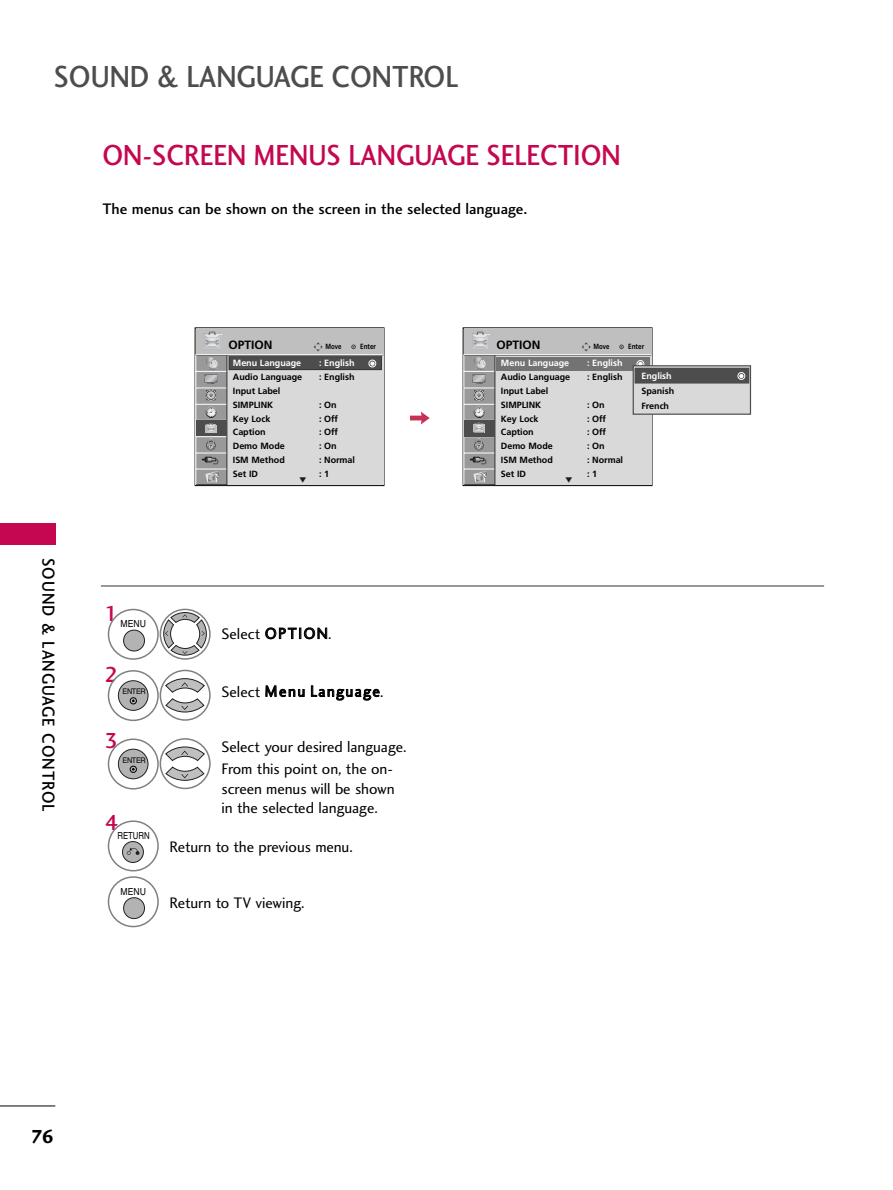
<style>
.page{position:relative;width:893px;height:1190px;background:#fff}
.page>*{position:absolute;margin:0;border:0;box-sizing:border-box;transform-origin:0 0}
.t1{font:31.5px "Charlotte Sans Medium Plain";color:#4d4d4d;scale:.9 1}
.t2{font:30px "Charlotte Sans Medium Plain";color:#c50750;scale:.9 1}
.t3{font:22.5px "Charlotte Sans Medium Plain";color:#c50750}
.t4{font:19.5px "Charlotte Sans Bold Plain";color:#000}
.t5{font:18px "Charlotte Sans Medium Plain";letter-spacing:.06em;color:#000;scale:.9 1}
.t6{font:15.75px/22.5px "Charlotte Sans Book Plain";letter-spacing:-.005em;color:#000}
.t7{font:15.75px "Charlotte Sans Medium Plain";color:#000}
.t8{font:15.75px "Charlotte Sans Book Plain";letter-spacing:.09em;color:#000}
.t9{font:15.75px "Charlotte Sans Book Plain";letter-spacing:.045em;color:#000}
.t10{font:700 12px "Frutiger";color:#000}
.t11{font:9.75px "Helvetica";color:#000;scale:.89 1}
.t12{font:9.75px "Helvetica";color:#000;scale:.8 1}
.t13{font:700 9px/13.8px "Frutiger";letter-spacing:-.005em;color:#000}
.t14{font:700 9px "Frutiger";letter-spacing:-.005em;color:#fff}
.t15{font:7.8px "Helvetica";letter-spacing:-.05em;color:#000;scale:.94 1}
.t16{font:700 7.5px "Frutiger";color:#000;scale:.85 1}
.t17{font:700 7.5px "Frutiger";color:#000;scale:.8 1}
.t18{font:6px "FZDING33";color:#1a1a1a;scale:1.25 1}
</style>
<div class="page">
<div style="left:0;top:523px;width:55px;height:21px;background:#c50750"></div>
<hr style="left:0;top:1105px;width:55px;height:1px;background:#000">
<hr style="left:101px;top:585px;width:723px;height:1px;background:#333">
<div style="left:123px;top:629px;width:22px;height:22px;background:#b3b3b3;border:1px solid #231f20;border-radius:50%"></div>
<div style="left:108px;top:609px;width:51px;height:51px;border:2px solid #808080;border-radius:50%"></div>
<svg style="left:161px;top:610px;width:48px;height:48px"></svg>
<svg style="left:163px;top:612px;width:44px;height:43px"></svg>
<div style="left:160px;top:608px;width:51px;height:51px;border:2px solid #808080;border-radius:50%"></div>
<div style="left:118px;top:680px;width:30px;height:30px;background:#b3b3b3;border:1px solid #231f20;border-radius:50%"></div>
<div style="left:130px;top:697px;width:7px;height:7px;border:1px solid #000;border-radius:50%"></div>
<div style="left:108px;top:670px;width:51px;height:51px;border:2px solid #808080;border-radius:50%"></div>
<svg style="left:165px;top:678px;width:40px;height:34px"></svg>
<div style="left:160px;top:669px;width:51px;height:51px;border:2px solid #808080;border-radius:50%"></div>
<div style="left:118px;top:749px;width:30px;height:30px;background:#b3b3b3;border:1px solid #231f20;border-radius:50%"></div>
<div style="left:130px;top:766px;width:7px;height:6px;border:1px solid #000;border-radius:50%"></div>
<div style="left:108px;top:738px;width:51px;height:51px;border:2px solid #808080;border-radius:50%"></div>
<svg style="left:165px;top:746px;width:40px;height:34px"></svg>
<div style="left:160px;top:738px;width:51px;height:51px;border:2px solid #808080;border-radius:50%"></div>
<div style="left:122px;top:841px;width:22px;height:21px;background:#b3b3b3;border:1px solid #231f20;border-radius:50%"></div>
<svg style="left:127px;top:848px;width:13px;height:7px"></svg>
<div style="left:108px;top:820px;width:51px;height:51px;border:2px solid #808080;border-radius:50%"></div>
<div style="left:123px;top:897px;width:22px;height:22px;background:#b3b3b3;border:1px solid #231f20;border-radius:50%"></div>
<div style="left:108px;top:876px;width:51px;height:51px;border:2px solid #808080;border-radius:50%"></div>
<svg style="left:410px;top:411px;width:20px;height:13px"></svg>
<svg style="left:195px;top:327px;width:189px;height:159px"></svg>
<div style="left:196px;top:329px;width:187px;height:26px;background:#bfbfbf"></div>
<div style="left:227px;top:355px;width:156px;height:130px;background:#d9d9d9"></div>
<svg style="left:313px;top:342px;width:10px;height:9px"></svg>
<svg style="left:351px;top:345px;width:4px;height:4px"></svg>
<hr style="left:196px;top:355px;width:187px;height:1px;background:#333">
<hr style="left:196px;top:354px;width:187px;height:1px;background:#fff">
<svg style="left:203px;top:331px;width:19px;height:18px"></svg>
<div style="left:229px;top:357px;width:152px;height:12px;background:#4d4d4d"></div>
<div style="left:229px;top:356px;width:153px;height:14px;border:1px solid #333"></div>
<svg style="left:370px;top:362px;width:4px;height:3px"></svg>
<div style="left:368px;top:360px;width:8px;height:7px;border:1px solid #fff;border-radius:50%"></div>
<svg style="left:195px;top:355px;width:32px;height:130px;background:#989899"></svg>
<svg style="left:463px;top:327px;width:189px;height:159px"></svg>
<div style="left:464px;top:329px;width:187px;height:26px;background:#bfbfbf"></div>
<div style="left:495px;top:355px;width:156px;height:130px;background:#d9d9d9"></div>
<svg style="left:582px;top:342px;width:8px;height:9px"></svg>
<svg style="left:619px;top:345px;width:4px;height:4px"></svg>
<hr style="left:464px;top:355px;width:187px;height:1px;background:#333">
<hr style="left:463px;top:354px;width:188px;height:1px;background:#fff">
<svg style="left:471px;top:331px;width:19px;height:18px"></svg>
<div style="left:496px;top:357px;width:154px;height:13px;background:#737373"></div>
<svg style="left:638px;top:362px;width:4px;height:3px"></svg>
<div style="left:636px;top:360px;width:8px;height:8px;border:1px solid #fff;border-radius:50%"></div>
<svg style="left:463px;top:355px;width:32px;height:130px;background:#969697"></svg>
<div style="left:633px;top:366px;width:116px;height:47px;background:#d9d9d9"></div>
<div style="left:632px;top:365px;width:119px;height:50px;border:1px solid #4d4d4d"></div>
<div style="left:635px;top:368px;width:113px;height:15px;background:#4d4d4d"></div>
<svg style="left:739px;top:374px;width:4px;height:4px"></svg>
<div style="left:737px;top:372px;width:8px;height:8px;border:1px solid #fff;border-radius:50%"></div>
<h1 class="t1" style="left:54px;top:64px;width:450px">SOUND &amp; LANGUAGE CONTROL</h1>
<h2 class="t2" style="left:102px;top:143px;width:577px">ON-SCREEN MENUS LANGUAGE SELECTION</h2>
<h3 class="t7" style="left:102px;top:203px;width:426px">The menus can be shown on the screen in the selected language.</h3>
<h3 class="t10" style="left:228px;top:340px;width:46px">OPTION</h3>
<p class="t17" style="left:325px;top:343px;width:22px">Move</p>
<p class="t16" style="left:360px;top:343px;width:20px">Enter</p>
<p class="t14" style="left:233px;top:359px;width:70px">Menu Language</p>
<p class="t14" style="left:319px;top:359px;width:37px">: English</p>
<p class="t13" style="left:233px;top:371px;width:71px">Audio Language</p>
<p class="t13" style="left:319px;top:371px;width:37px">: English</p>
<p class="t13" style="left:233px;top:384px;width:49px">Input Label<br>SIMPLINK</p>
<p class="t13" style="left:319px;top:398px;width:19px">: On</p>
<h3 class="t10" style="left:496px;top:340px;width:46px">OPTION</h3>
<p class="t17" style="left:593px;top:343px;width:22px">Move</p>
<p class="t16" style="left:628px;top:343px;width:20px">Enter</p>
<p class="t14" style="left:501px;top:359px;width:70px">Menu Language</p>
<p class="t14" style="left:587px;top:359px;width:37px">: English</p>
<p class="t13" style="left:501px;top:371px;width:71px">Audio Language</p>
<p class="t13" style="left:587px;top:371px;width:37px">: English</p>
<p class="t13" style="left:501px;top:384px;width:49px">Input Label<br>SIMPLINK</p>
<p class="t14" style="left:641px;top:372px;width:32px">English</p>
<p class="t13" style="left:641px;top:384px;width:34px;line-height:15px">Spanish<br>French</p>
<p class="t13" style="left:587px;top:398px;width:19px">: On</p>
<h3 class="t5" style="left:55px;top:557px;width:283px;rotate:90deg">SOUND &amp; LANGUAGE CONTROL</h3>
<p class="t13" style="left:233px;top:412px;width:39px">Key Lock</p>
<p class="t13" style="left:319px;top:412px;width:20px">: Off</p>
<p class="t13" style="left:233px;top:426px;width:34px">Caption</p>
<p class="t13" style="left:319px;top:426px;width:20px">: Off</p>
<p class="t13" style="left:233px;top:440px;width:54px">Demo Mode</p>
<p class="t13" style="left:319px;top:440px;width:19px">: On</p>
<p class="t13" style="left:233px;top:453px;width:53px">ISM Method</p>
<p class="t13" style="left:319px;top:453px;width:38px">: Normal</p>
<p class="t13" style="left:233px;top:467px;width:27px">Set ID</p>
<p class="t13" style="left:319px;top:467px;width:12px">: 1</p>
<p class="t13" style="left:501px;top:412px;width:39px">Key Lock</p>
<p class="t13" style="left:587px;top:412px;width:21px">: Off</p>
<p class="t13" style="left:501px;top:426px;width:34px">Caption</p>
<p class="t13" style="left:587px;top:426px;width:21px">: Off</p>
<p class="t13" style="left:501px;top:440px;width:54px">Demo Mode</p>
<p class="t13" style="left:587px;top:440px;width:19px">: On</p>
<p class="t13" style="left:501px;top:453px;width:53px">ISM Method</p>
<p class="t13" style="left:587px;top:453px;width:38px">: Normal</p>
<p class="t13" style="left:501px;top:467px;width:27px">Set ID</p>
<p class="t13" style="left:587px;top:467px;width:12px">: 1</p>
<p class="t18" style="left:299px;top:477px;width:7px">E</p>
<p class="t18" style="left:565px;top:477px;width:7px">E</p>
<h3 class="t3" style="left:105px;top:605px;width:15px">1</h3>
<p class="t11" style="left:121px;top:620px;width:30px">MENU</p>
<h3 class="t3" style="left:105px;top:666px;width:15px">2</h3>
<p class="t15" style="left:122px;top:689px;width:26px">ENTER</p>
<h3 class="t3" style="left:105px;top:732px;width:15px">3</h3>
<p class="t15" style="left:122px;top:757px;width:26px">ENTER</p>
<h3 class="t3" style="left:105px;top:814px;width:15px">4</h3>
<p class="t12" style="left:117px;top:831px;width:42px">RETURN</p>
<p class="t11" style="left:121px;top:887px;width:30px">MENU</p>
<h3 class="t9" style="left:221px;top:627px;width:111px">Select OPTION.</h3>
<h3 class="t8" style="left:221px;top:685px;width:163px">Select Menu Language.</h3>
<h3 class="t6" style="left:221px;top:736px;width:186px">Select your desired language.<br>From this point on, the on-</h3>
<h3 class="t6" style="left:221px;top:780px;width:175px;line-height:19.5px">screen menus will be shown in the selected language.</h3>
<h3 class="t6" style="left:169px;top:836px;width:185px">Return to the previous menu.</h3>
<h3 class="t6" style="left:169px;top:892px;width:137px">Return to TV viewing.</h3>
<h3 class="t4" style="left:31px;top:1128px;width:25px">76</h3>
</div>
